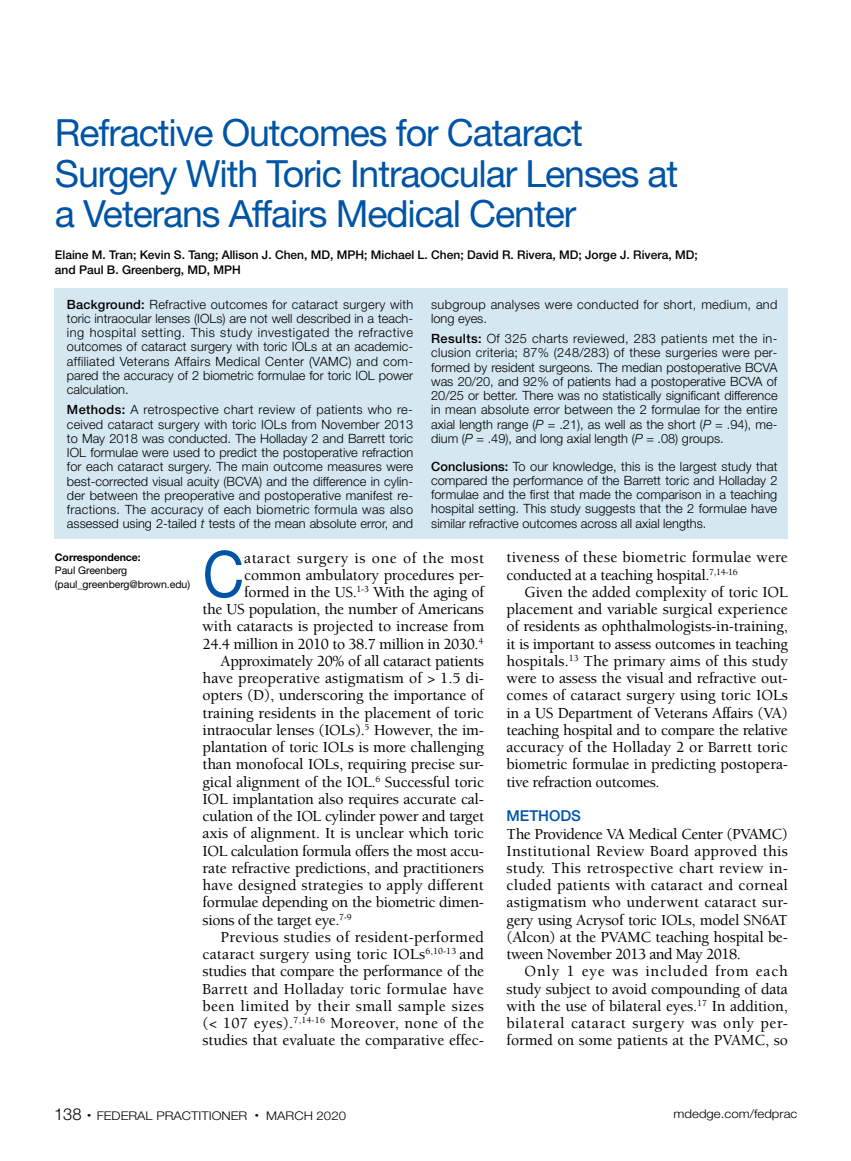
<style>
.page{position:relative;width:851px;height:1161px;background:#fff}
.page>*{position:absolute;margin:0;border:0;box-sizing:border-box;transform-origin:0 0}
.t1{font:64.05px "Helvetica Neue LT Std";color:#0054a6;scale:.9 1}
.t2{font:37.5px/40.5px "Helvetica Neue LT Std";letter-spacing:-.03em;color:#0054a6}
.t3{font:500 15.75px/17.2px "Berkeley Std";letter-spacing:-.015em;color:#000;text-align:justify}
.t4{font:500 15.75px/17.2px "Berkeley Std";letter-spacing:.01em;color:#000}
.t5{font:500 15.75px "Berkeley Std";letter-spacing:.005em;color:#000}
.t6{font:500 15.75px "Berkeley Std";letter-spacing:.015em;color:#000}
.t7{font:500 15.75px "Berkeley Std";letter-spacing:.02em;color:#000}
.t8{font:500 15.75px "Berkeley Std";letter-spacing:.025em;color:#000}
.t9{font:500 15.75px "Berkeley Std";letter-spacing:.03em;color:#000}
.t10{font:500 15px "Helvetica Neue LT Std";color:#0054a6}
.t11{font:300 12.75px/14.2px "Helvetica Neue LT Std";color:#000;text-align:justify}
.t12{font:300 12.75px/14.2px "Helvetica Neue LT Std";letter-spacing:.025em;color:#000}
.t13{font:500 12px/15px "Helvetica Neue LT Std";color:#000}
.t14{font:300 12px "Helvetica Neue LT Std";color:#000;scale:1.1 1}
.t15{font:10.5px/13.5px "Helvetica Neue LT Std";letter-spacing:-.005em;color:#000}
.t16{font:700 10.5px "Helvetica Neue LT Std";letter-spacing:-.005em;color:#000}
.s1{font-weight:500}
.s2{font-style:italic}
.s3{font-size:16.5px}
</style>
<div class="page">
<div style="left:55px;top:289px;width:733px;height:250px;background:#d5e7f0"></div>
<h2 class="t2" style="left:55px;top:112px;width:625px">Refractive Outcomes for Cataract<br>Surgery With Toric Intraocular Lenses at a Veterans Affairs Medical Center</h2>
<p class="t13" style="left:55px;top:247px;width:644px">Elaine M. Tran; Kevin S. Tang; Allison J. Chen, MD, MPH; Michael L. Chen; David R. Rivera, MD; Jorge J. Rivera, MD; and Paul B. Greenberg, MD, MPH</p>
<p class="t11" style="left:67px;top:297px;width:348px"><span class="s1">Background:</span> Refractive outcomes for cataract surgery with toric intraocular lenses (IOLs) are not well described in a teach&shy;ing hospital setting. This study investigated the refractive outcomes of cataract surgery with toric IOLs at an academic&shy;affiliated Veterans Affairs Medical Center (VAMC) and com&shy;pared the accuracy of 2 biometric formulae for toric IOL power calculation.</p>
<p class="t11" style="left:67px;top:402px;width:348px"><span class="s1">Methods:</span> A retrospective chart review of patients who re&shy;ceived cataract surgery with toric IOLs from November 2013 to May 2018 was conducted. The Holladay 2 and Barrett toric IOL formulae were used to predict the postoperative refraction for each cataract surgery. The main outcome measures were best-corrected visual acuity (BCVA) and the difference in cylin&shy;der between the preoperative and postoperative manifest re&shy;fractions. The accuracy of each biometric formula was also assessed using 2-tailed <span class="s2">t</span> tests of the mean absolute error, and</p>
<p class="t12" style="left:431px;top:297px;width:348px">subgroup analyses were conducted for short, medium, and long eyes.</p>
<p class="t11" style="left:431px;top:331px;width:348px"><span class="s1">Results:</span> Of 325 charts reviewed, 283 patients met the in&shy;clusion criteria; 87% (248/283) of these surgeries were per&shy;formed by resident surgeons. The median postoperative BCVA was 20/20, and 92% of patients had a postoperative BCVA of 20/25 or better. There was no statistically significant difference in mean absolute error between the 2 formulae for the entire axial length range (<span class="s2">P</span> = .21), as well as the short (<span class="s2">P</span> = .94), me&shy;dium (<span class="s2">P</span> = .49), and long axial length (<span class="s2">P</span> = .08) groups.</p>
<p class="t11" style="left:431px;top:459px;width:348px"><span class="s1">Conclusions:</span> To our knowledge, this is the largest study that compared the performance of the Barrett toric and Holladay 2 formulae and the first that made the comparison in a teaching hospital setting. This study suggests that the 2 formulae have similar refractive outcomes across all axial lengths.</p>
<p class="t16" style="left:55px;top:551px;width:87px">Correspondence:</p>
<p class="t15" style="left:55px;top:564px;width:137px">Paul Greenberg (paul_greenberg@brown.edu)</p>
<h1 class="t1" style="left:202px;top:536px;width:48px">C</h1>
<p class="t9" style="left:244px;top:549px;width:241px">ataract surgery is one of the most</p>
<p class="t3" style="left:244px;top:566px;width:241px">common ambulatory procedures per-</p>
<p class="t3" style="left:244px;top:584px;width:241px">formed in the US.<sup>1-3</sup> With the aging of</p>
<p class="t3" style="left:203px;top:601px;width:283px">the US population, the number of Americans</p>
<p class="t3" style="left:203px;top:618px;width:283px">with cataracts is projected to increase from</p>
<p class="t3" style="left:203px;top:635px;width:282px">24.4 million in 2010 to 38.7 million in 2030.<sup>4</sup></p>
<p class="t3" style="left:220px;top:653px;width:265px">Approximately 20% of all cataract patients</p>
<p class="t5" style="left:202px;top:670px;width:283px">have preoperative astigmatism of &gt; 1.5 di-</p>
<p class="t3" style="left:202px;top:687px;width:283px">opters (D), underscoring the importance of</p>
<p class="t3" style="left:202px;top:704px;width:283px">training residents in the placement of toric</p>
<p class="t3" style="left:202px;top:722px;width:283px">intraocular lenses (IOLs).<sup>5</sup> However, the im-</p>
<p class="t3" style="left:203px;top:739px;width:283px">plantation of toric IOLs is more challenging</p>
<p class="t3" style="left:203px;top:756px;width:283px">than monofocal IOLs, requiring precise sur-</p>
<p class="t3" style="left:203px;top:773px;width:283px">gical alignment of the IOL.<sup>6</sup> Successful toric</p>
<p class="t3" style="left:202px;top:791px;width:283px">IOL implantation also requires accurate cal-</p>
<p class="t3" style="left:202px;top:808px;width:283px">culation of the IOL cylinder power and target</p>
<p class="t3" style="left:202px;top:825px;width:283px">axis of alignment. It is unclear which toric</p>
<p class="t3" style="left:202px;top:842px;width:283px">IOL calculation formula offers the most accu-</p>
<p class="t3" style="left:202px;top:860px;width:283px">rate refractive predictions, and practitioners</p>
<p class="t5" style="left:202px;top:877px;width:283px">have designed strategies to apply different</p>
<p class="t3" style="left:202px;top:894px;width:283px">formulae depending on the biometric dimen-</p>
<p class="t3" style="left:202px;top:911px;width:150px">sions of the target eye.<sup>7-9</sup></p>
<p class="t6" style="left:221px;top:929px;width:265px">Previous studies of resident-performed</p>
<p class="t4" style="left:203px;top:946px;width:283px">cataract surgery using toric IOLs<sup>6,10-13</sup> and</p>
<p class="t3" style="left:202px;top:963px;width:283px">studies that compare the performance of the</p>
<p class="t6" style="left:202px;top:980px;width:283px">Barrett and Holladay toric formulae have</p>
<p class="t8" style="left:202px;top:998px;width:283px">been limited by their small sample sizes</p>
<p class="t7" style="left:202px;top:1015px;width:283px">(&lt; 107 eyes).<sup>7,14-16</sup> Moreover, none of the</p>
<p class="t3" style="left:203px;top:1032px;width:283px">studies that evaluate the comparative effec-</p>
<p class="t4" style="left:506px;top:549px;width:283px">tiveness of these biometric formulae were conducted at a teaching hospital.<sup>7,14-16</sup></p>
<p class="t3" style="left:506px;top:584px;width:283px;text-indent:18px">Given the added complexity of toric IOL placement and variable surgical experience of residents as ophthalmologists-in-training, it is important to assess outcomes in teaching hospitals.<sup>13</sup> The primary aims of this study were to assess the visual and refractive out&shy;comes of cataract surgery using toric IOLs in a US Department of Veterans Affairs (VA) teaching hospital and to compare the relative accuracy of the Holladay 2 or Barrett toric biometric formulae in predicting postopera&shy;tive refraction outcomes.</p>
<p class="t10" style="left:506px;top:807px;width:76px">METHODS</p>
<p class="t3" style="left:506px;top:825px;width:283px">The Providence VA Medical Center (PVAMC)<br>Institutional Review Board approved this study. This retrospective chart review in&shy;cluded patients with cataract and corneal astigmatism who underwent cataract sur&shy;gery using Acrysof toric IOLs, model SN6AT (Alcon) at the PVAMC teaching hospital be&shy;tween November 2013 and May 2018.</p>
<p class="t3" style="left:506px;top:963px;width:283px;text-indent:18px">Only 1 eye was included from each study subject to avoid compounding of data with the use of bilateral eyes.<sup>17</sup> In addition, bilateral cataract surgery was only per&shy;formed on some patients at the PVAMC, so</p>
<p class="t14" style="left:54px;top:1108px;width:267px"><span class="s3">138</span> <sup>•</sup> FEDERAL PRACTITIONER <sup>•</sup> MARCH 2020</p>
<p class="t14" style="left:673px;top:1107px;width:114px">mdedge.com/fedprac</p>
</div>
